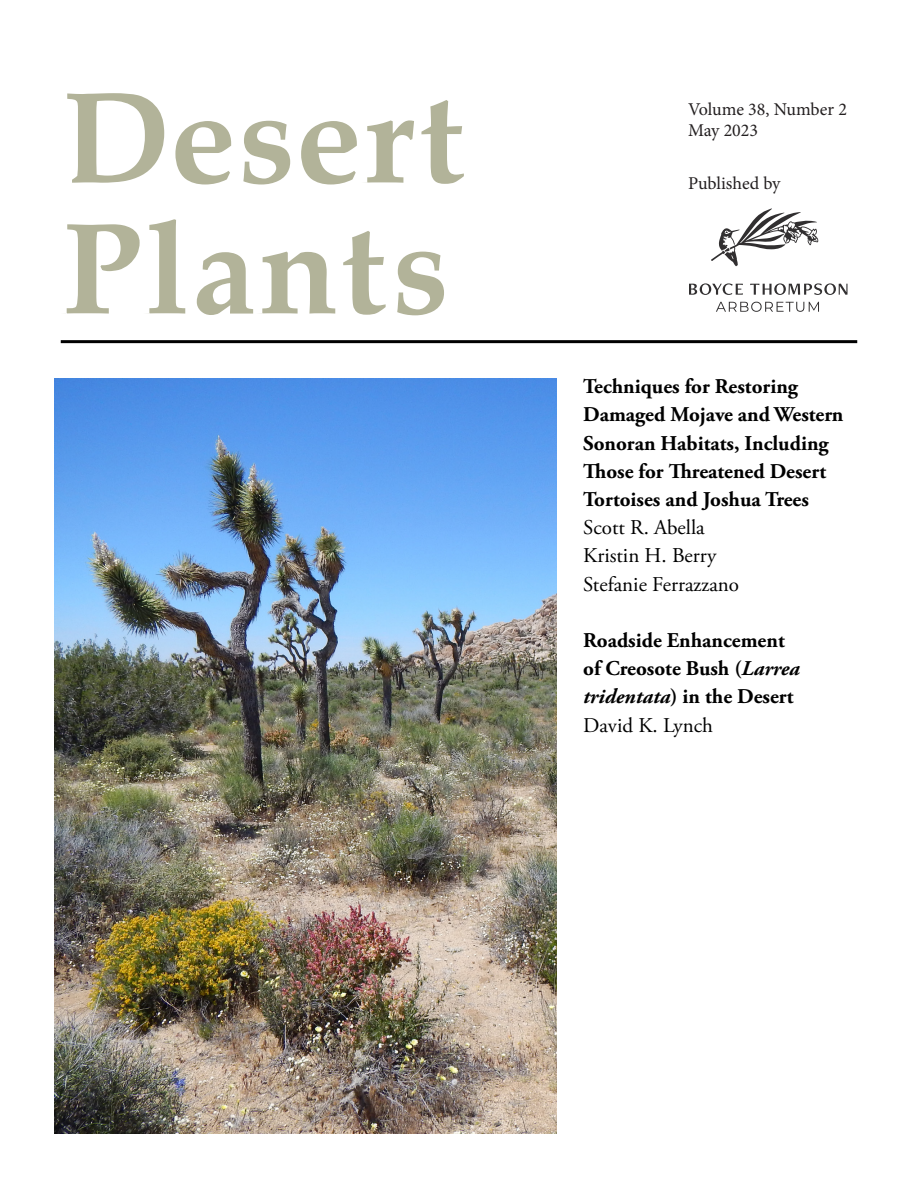
<style>
.page{position:relative;width:918px;height:1188px;background:#fff}
.page>*{position:absolute;margin:0;border:0;box-sizing:border-box;transform-origin:0 0}
.Desert_Plans_Body{font:700 148.2px/130.8px "Palatino";color:#b2b399}
.Body{font:700 21px/28.2px "Adobe Garamond Pro";color:#000}
.Body-2{font:21px/28.2px "Adobe Garamond Pro";color:#000}
.t1{font:18px "Minion Pro";letter-spacing:-.005em;color:#231f20}
.s1{font-style:italic}
</style>
<div class="page">
<hr style="left:61px;top:340px;width:796px;height:3px;background:#000">
<img style="left:54px;top:378px;width:502px;height:756px">
<svg style="left:689px;top:283px;width:54px;height:12px"></svg>
<svg style="left:750px;top:283px;width:98px;height:12px"></svg>
<svg style="left:716px;top:302px;width:103px;height:10px"></svg>
<svg style="left:711px;top:208px;width:108px;height:58px"></svg>
<p class="Desert_Plans_Body" style="left:61px;top:76px;width:408px">Desert<br>Plants</p>
<p class="t1" style="left:688px;top:97px;width:160px">Volume 38, Number 2</p>
<p class="t1" style="left:688px;top:118px;width:72px">May 2023</p>
<p class="t1" style="left:688px;top:171px;width:94px">Published by</p>
<p class="Body" style="left:583px;top:373px;width:262px">Techniques for Restoring<br>Damaged Mojave and Western<br>Sonoran Habitats, Including<br>Those for Threatened Desert<br>Tortoises and Joshua Trees</p>
<p class="Body-2" style="left:583px;top:514px;width:135px">Scott R. Abella<br>Kristin H. Berry</p>
<p class="Body-2" style="left:583px;top:571px;width:157px">Stefanie Ferrazzano</p>
<p class="Body" style="left:583px;top:627px;width:218px">Roadside Enhancement of Creosote Bush (<span class="s1">Larrea tridentata</span>) in the Desert</p>
<p class="Body-2" style="left:583px;top:712px;width:131px">David K. Lynch</p>
</div>
